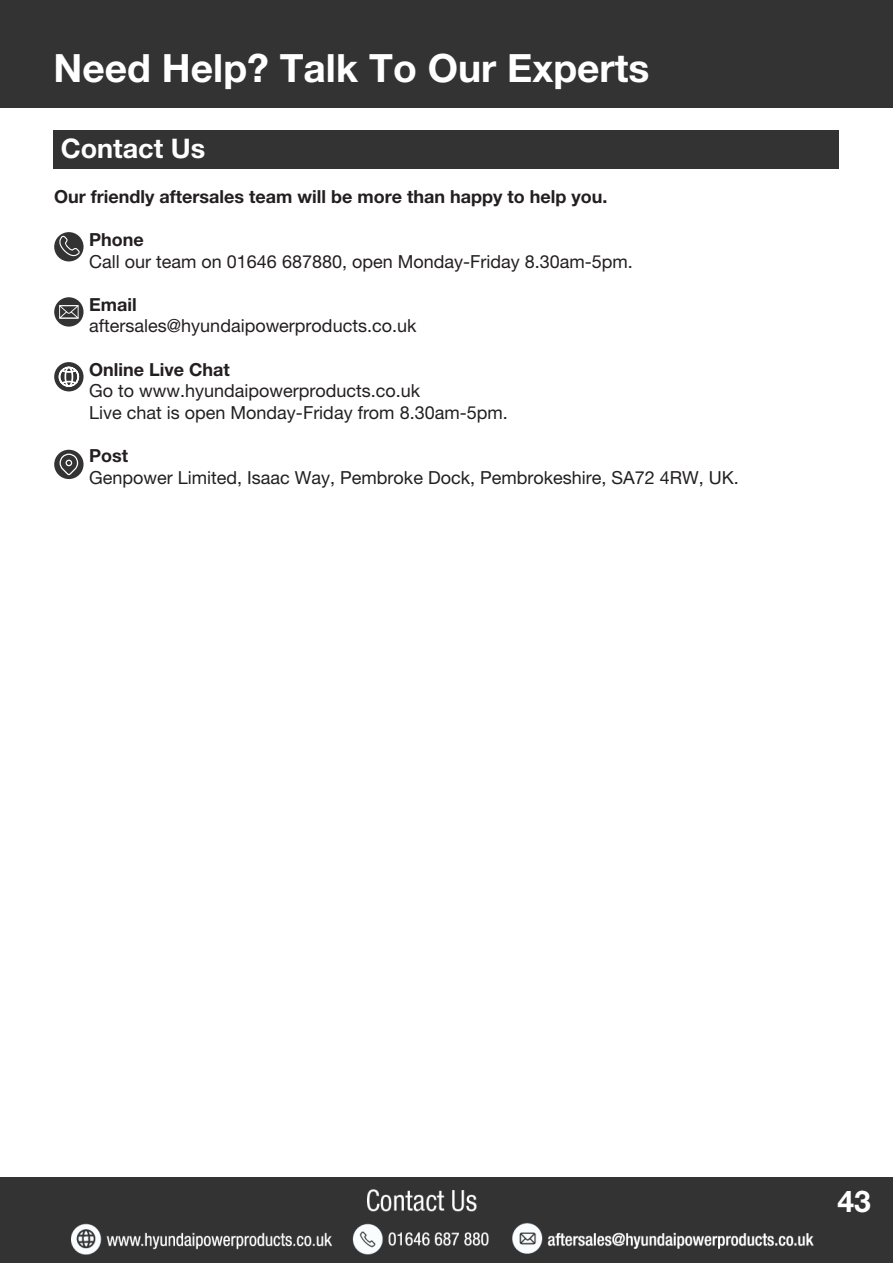
<style>
.page{position:relative;width:893px;height:1263px;background:#fff}
.page>*{position:absolute;margin:0;border:0;box-sizing:border-box;transform-origin:0 0}
.t1{font:700 39px "Helvetica Neue LT Pro";color:#fff}
.t2{font:700 30px "Helvetica Neue LT Pro";color:#fff}
.t3{font:700 27px "Helvetica Neue LT Pro";color:#fff}
.t4{font:18px/21.6px "Helvetica Neue LT Pro";color:#231f20}
.t5{font:700 18px "Helvetica Neue LT Pro";color:#231f20}
.s1{font-weight:700}
</style>
<div class="page">
<div style="left:0;top:0;width:893px;height:107px;background:#323332"></div>
<div style="left:0;top:1178px;width:893px;height:85px;background:#323332"></div>
<img style="left:71px;top:1189px;width:743px;height:65px">
<div style="left:53px;top:130px;width:786px;height:39px;background:#323332"></div>
<div style="left:54px;top:297px;width:30px;height:30px;background:#323332;border-radius:50%"></div>
<svg style="left:59px;top:305px;width:20px;height:14px"></svg>
<svg style="left:54px;top:362px;width:30px;height:29px"></svg>
<svg style="left:58px;top:366px;width:21px;height:21px"></svg>
<svg style="left:54px;top:232px;width:30px;height:29px"></svg>
<svg style="left:57px;top:235px;width:23px;height:22px"></svg>
<svg style="left:54px;top:450px;width:30px;height:29px"></svg>
<svg style="left:60px;top:454px;width:18px;height:21px"></svg>
<p class="t1" style="left:54px;top:44px;width:597px">Need Help? Talk To Our Experts</p>
<p class="t3" style="left:61px;top:132px;width:146px">Contact Us</p>
<p class="t5" style="left:54px;top:185px;width:555px">Our friendly aftersales team will be more than happy to help you.</p>
<p class="t4" style="left:89px;top:229px;width:545px"><span class="s1">Phone<br></span>Call our team on 01646 687880, open Monday-Friday 8.30am-5pm.</p>
<p class="t4" style="left:89px;top:293px;width:329px"><span class="s1">Email </span>aftersales@hyundaipowerproducts.co.uk</p>
<p class="t4" style="left:89px;top:358px;width:420px"><span class="s1">Online Live Chat<br></span>Go to www.hyundaipowerproducts.co.uk<br>Live chat is open Monday-Friday from 8.30am-5pm.</p>
<p class="t5" style="left:89px;top:444px;width:41px">Post</p>
<p class="t4" style="left:89px;top:466px;width:651px">Genpower Limited, Isaac Way, Pembroke Dock, Pembrokeshire, SA72 4RW, UK.</p>
<p class="t2" style="left:837px;top:1182px;width:35px">43</p>
</div>
